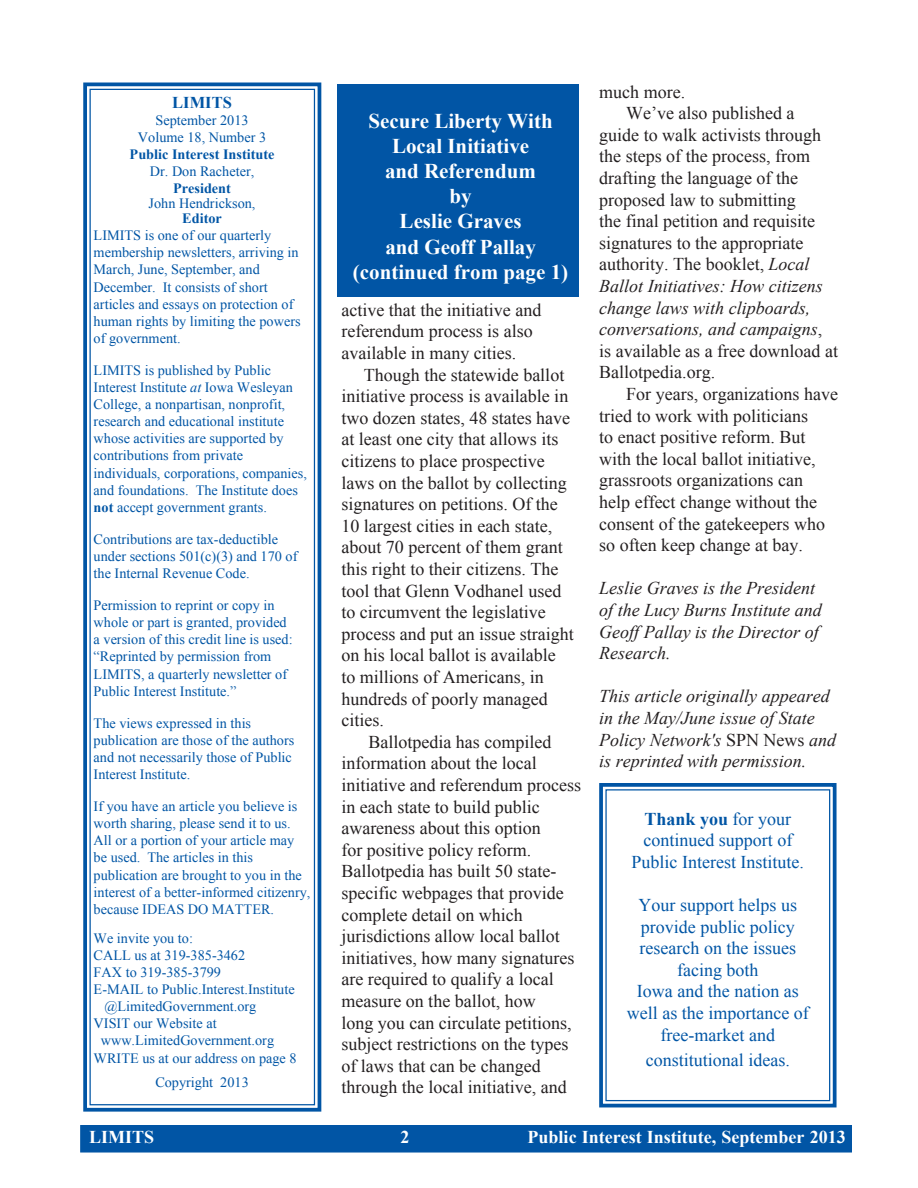
<style>
.page{position:relative;width:918px;height:1188px;background:#fff}
.page>*{position:absolute;margin:0;border:0;box-sizing:border-box;transform-origin:0 0}
.t1{font:700 21px "Times New Roman";color:#fff}
.t2{font:18px/21.6px "Times New Roman";color:#231f20}
.t3{font:italic 18px/21.6px "Times New Roman";color:#231f20}
.t4{font:18px "Times New Roman";color:#0155a5}
.t5{font:700 18px "Times New Roman";color:#fff}
.t6{font:700 18px "Times New Roman";color:#0155a5}
.t7{font:700 16.5px "Times New Roman";color:#0155a5}
.t8{font:14.25px/17.1px "Times New Roman";color:#0155a5}
.t9{font:700 14.25px "Times New Roman";color:#0155a5}
.s1{font-style:italic}
.s2{font-weight:700}
.s3{font-style:normal}
.s4{font-weight:400}
</style>
<div class="page">
<div style="left:81px;top:1126px;width:770px;height:26px;background:#0155a5"></div>
<div style="left:80px;top:1125px;width:772px;height:28px;border:2px solid #0155a5"></div>
<svg style="left:83px;top:82px;width:239px;height:1030px"></svg>
<div style="left:90px;top:89px;width:225px;height:1016px;border:1px solid #0155a5"></div>
<div style="left:338px;top:84px;width:241px;height:213px;background:#0155a5"></div>
<svg style="left:599px;top:783px;width:238px;height:325px"></svg>
<div style="left:605px;top:789px;width:225px;height:312px;border:1px solid #0155a5"></div>
<p class="t7" style="left:172px;top:91px;width:61px">LIMITS</p>
<p class="t8" style="left:156px;top:111px;width:95px">September 2013</p>
<p class="t8" style="left:138px;top:128px;width:130px">Volume 18, Number 3</p>
<p class="t9" style="left:130px;top:144px;width:146px">Public Interest Institute</p>
<p class="t8" style="left:150px;top:162px;width:106px">Dr. Don Racheter,</p>
<p class="t9" style="left:173px;top:178px;width:59px">President</p>
<p class="t8" style="left:149px;top:195px;width:108px">John Hendrickson,</p>
<p class="t9" style="left:182px;top:208px;width:41px">Editor</p>
<p class="t8" style="left:94px;top:227px;width:179px">LIMITS is one of our quarterly</p>
<p class="t8" style="left:94px;top:244px;width:207px">membership newsletters, arriving in<br>March, June, September, and</p>
<p class="t8" style="left:94px;top:278px;width:209px">December. It consists of short articles and essays on protection of human rights by limiting the powers of government.</p>
<p class="t8" style="left:94px;top:361px;width:201px">LIMITS is published by Public Interest Institute <span class="s1">at</span> Iowa Wesleyan College, a nonpartisan, nonprofit, research and educational institute whose activities are supported by contributions from private</p>
<p class="t8" style="left:94px;top:464px;width:215px">individuals, corporations, companies, and foundations. The Institute does <span class="s2">not</span> accept government grants.</p>
<p class="t8" style="left:94px;top:530px;width:205px">Contributions are tax-deductible under sections 501(c)(3) and 170 of the Internal Revenue Code.</p>
<p class="t8" style="left:94px;top:597px;width:201px">Permission to reprint or copy in whole or part is granted, provided a version of this credit line is used: “Reprinted by permission from<br>LIMITS, a quarterly newsletter of<br>Public Interest Institute.”</p>
<p class="t8" style="left:94px;top:714px;width:159px">The views expressed in this</p>
<p class="t8" style="left:94px;top:731px;width:202px">publication are those of the authors and not necessarily those of Public<br>Interest Institute.</p>
<p class="t8" style="left:94px;top:798px;width:205px">If you have an article you believe is worth sharing, please send it to us.<br>All or a portion of your article may be used. The articles in this</p>
<p class="t8" style="left:94px;top:866px;width:218px">publication are brought to you in the interest of a better-informed citizenry, because IDEAS DO MATTER.</p>
<p class="t8" style="left:94px;top:929px;width:101px">We invite you to:</p>
<p class="t8" style="left:94px;top:946px;width:153px">CALL us at 319-385-3462</p>
<p class="t8" style="left:94px;top:963px;width:129px">FAX to 319-385-3799</p>
<p class="t8" style="left:94px;top:981px;width:203px">E-MAIL to Public.Interest.Institute</p>
<p class="t8" style="left:104px;top:998px;width:154px">@LimitedGovernment.org</p>
<p class="t8" style="left:94px;top:1015px;width:125px">VISIT our Website at</p>
<p class="t8" style="left:101px;top:1032px;width:175px">www.LimitedGovernment.org</p>
<p class="t8" style="left:94px;top:1049px;width:205px">WRITE us at our address on page 8</p>
<p class="t8" style="left:155px;top:1074px;width:95px">Copyright 2013</p>
<p class="t1" style="left:368px;top:106px;width:186px">Secure Liberty With</p>
<p class="t1" style="left:392px;top:131px;width:139px">Local Initiative</p>
<p class="t1" style="left:385px;top:157px;width:153px">and Referendum</p>
<p class="t1" style="left:450px;top:182px;width:24px">by</p>
<p class="t1" style="left:400px;top:207px;width:123px">Leslie Graves</p>
<p class="t1" style="left:385px;top:232px;width:152px">and Geoff Pallay</p>
<p class="t1" style="left:353px;top:257px;width:217px">(continued from page 1)</p>
<p class="t2" style="left:341px;top:299px;width:201px">active that the initiative and referendum process is also available in many cities.</p>
<p class="t2" style="left:341px;top:363px;width:234px;text-indent:22px">Though the statewide ballot initiative process is available in two dozen states, 48 states have at least one city that allows its citizens to place prospective laws on the ballot by collecting signatures on petitions. Of the<br>10 largest cities in each state, about 70 percent of them grant this right to their citizens. The tool that Glenn Vodhanel used to circumvent the legislative process and put an issue straight on his local ballot is available to millions of Americans, in hundreds of poorly managed cities.</p>
<p class="t2" style="left:341px;top:731px;width:241px;text-indent:27px">Ballotpedia has compiled information about the local initiative and referendum process in each state to build public awareness about this option<br>for positive policy reform.<br>Ballotpedia has built 50 state&shy;specific webpages that provide complete detail on which jurisdictions allow local ballot initiatives, how many signatures are required to qualify a local measure on the ballot, how<br>long you can circulate petitions, subject restrictions on the types of laws that can be changed through the local initiative, and</p>
<p class="t2" style="left:599px;top:81px;width:87px">much more.</p>
<p class="t2" style="left:599px;top:102px;width:240px;text-indent:27px">We’ve also published a guide to walk activists through the steps of the process, from drafting the language of the proposed law to submitting<br>the final petition and requisite signatures to the appropriate authority. The booklet, <span class="s1">Local<br>Ballot Initiatives: How citizens change laws with clipboards, conversations, and campaigns</span>, is available as a free download at<br>Ballotpedia.org.</p>
<p class="t2" style="left:599px;top:383px;width:240px;text-indent:27px">For years, organizations have tried to work with politicians<br>to enact positive reform. But with the local ballot initiative, grassroots organizations can help effect change without the consent of the gatekeepers who so often keep change at bay.</p>
<p class="t3" style="left:599px;top:577px;width:224px">Leslie Graves is the President of the Lucy Burns Institute and<br>Geoff Pallay is the Director of<br>Research.</p>
<p class="t3" style="left:599px;top:685px;width:238px">This article originally appeared in the May/June issue of State<br>Policy Network's <span class="s3">SPN News</span> and is reprinted with permission.</p>
<p class="t6" style="left:645px;top:806px;width:148px">Thank you <span class="s4">for your</span></p>
<p class="t4" style="left:643px;top:828px;width:150px">continued support of</p>
<p class="t4" style="left:632px;top:850px;width:174px">Public Interest Institute.</p>
<p class="t4" style="left:639px;top:893px;width:160px">Your support helps us</p>
<p class="t4" style="left:641px;top:914px;width:155px">provide public policy</p>
<p class="t4" style="left:640px;top:936px;width:158px">research on the issues</p>
<p class="t4" style="left:677px;top:958px;width:83px">facing both</p>
<p class="t4" style="left:637px;top:979px;width:163px">Iowa and the nation as</p>
<p class="t4" style="left:627px;top:1001px;width:183px">well as the importance of</p>
<p class="t4" style="left:661px;top:1022px;width:116px">free-market and</p>
<p class="t4" style="left:646px;top:1048px;width:145px">constitutional ideas.</p>
<p class="t5" style="left:89px;top:1125px;width:67px">LIMITS</p>
<p class="t5" style="left:528px;top:1125px;width:320px">Public Interest Institute, September 2013</p>
</div>
